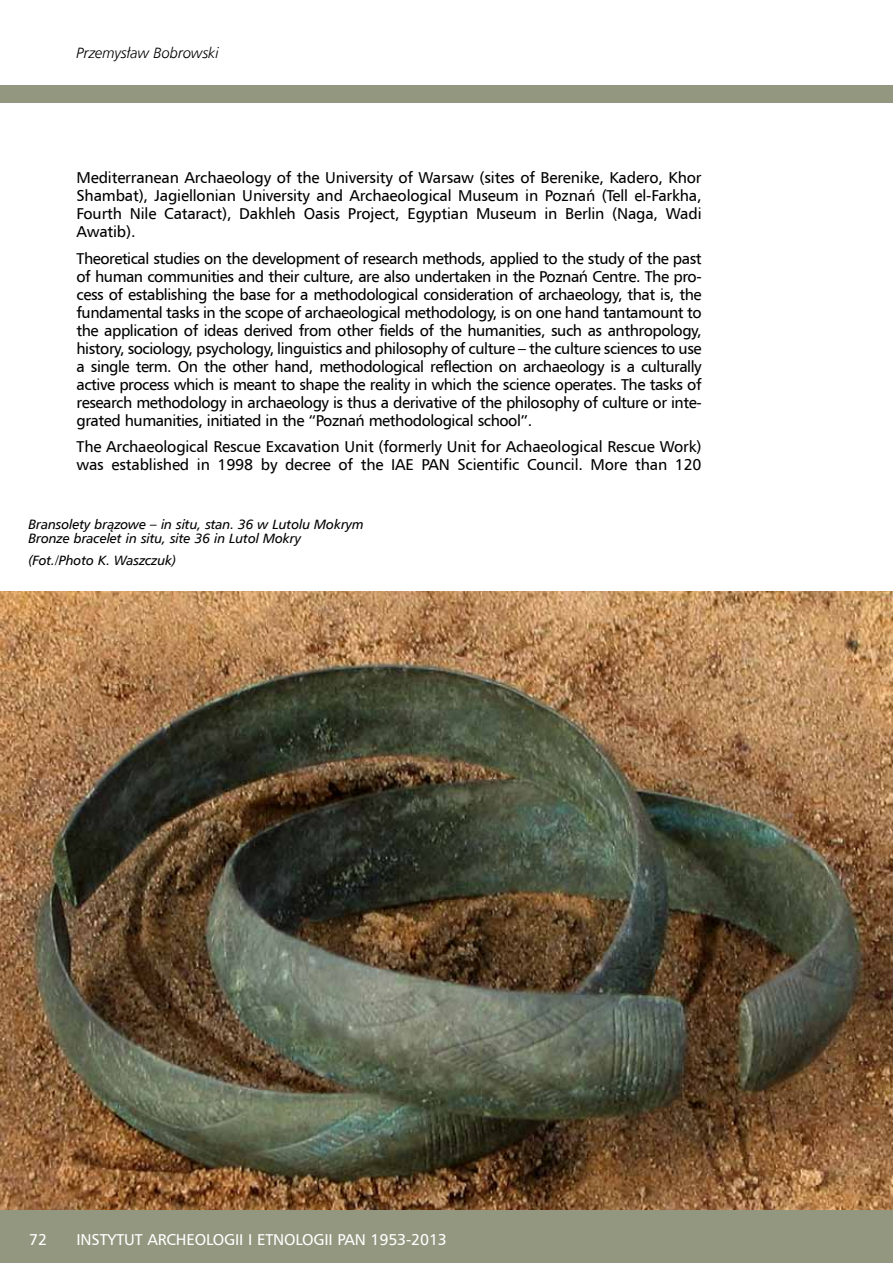
<style>
.page{position:relative;width:893px;height:1263px;background:#fff}
.page>*{position:absolute;margin:0;border:0;box-sizing:border-box;transform-origin:0 0}
.t1{font:15.75px/18px "Humnst 777 EU";letter-spacing:-.01em;color:#000;text-align:justify}
.t2{font:15.75px "Humnst 777 EU";letter-spacing:-.01em;color:#fff}
.t3{font:italic 15px "Humnst 777 Lt EU";letter-spacing:-.01em;color:#000}
.t4{font:italic 13.5px/13.5px "Humnst 777 EU";letter-spacing:-.01em;color:#000}
</style>
<div class="page">
<div style="left:0;top:1209px;width:893px;height:54px;background:#939780"></div>
<div style="left:0;top:85px;width:893px;height:17px;background:#939780"></div>
<img style="left:0;top:591px;width:893px;height:618px">
<p class="t3" style="left:77px;top:44px;width:144px">Przemysław Bobrowski</p>
<p class="t1" style="left:77px;top:169px;width:627px">Mediterranean Archaeology of the U niversity of Warsaw (sites of Berenike, Kadero, Khor Shambat), Jagiellonian U niversity and Archaeological Museum in Poznań (Tell el-Farkha, Fourth N ile Cataract), Dakhleh Oasis Project, Egyptian Museum in Berlin (Naga, Wadi Awatib).</p>
<p class="t1" style="left:77px;top:249px;width:627px">Theoretical studies on the development of research methods, applied to the study of the past of human communities and their culture, are also undertaken in the Poznań Centre. The pro&shy;cess of establishing the base for a methodological consideration of archaeology, that is, the fundamental tasks in the scope of archaeological methodology, is on one hand tantamount to the application of ideas derived from other fields of the humanities, such as anthropology, history, sociology, psychology, linguistics and philosophy of culture – the culture sciences to use a single term. On the other hand, methodological reflection on archaeology is a culturally active process which is meant to shape the reality in which the science operates. The tasks of research methodology in archaeology is thus a derivative of the philosophy of culture or inte&shy;grated humanities, initiated in the “Poznań methodological school”.</p>
<p class="t1" style="left:77px;top:438px;width:627px">The Archaeological Rescue Excavation U nit (formerly U nit for Achaeological Rescue Work) was established in 1998 by decree of the IAE PAN Scientific Council. More than 120</p>
<p class="t4" style="left:29px;top:517px;width:337px">Bransolety brązowe – in situ, stan. 36 w Lutolu Mokrym<br>Bronze bracelet in situ, site 36 in Lutol Mokry</p>
<p class="t4" style="left:29px;top:553px;width:149px">(Fot./Photo K. Waszczuk)</p>
<p class="t2" style="left:29px;top:1230px;width:19px">72</p>
<p class="t2" style="left:77px;top:1230px;width:372px">In stytut Archeologii i Etnologii PAN 1953-2013</p>
</div>
